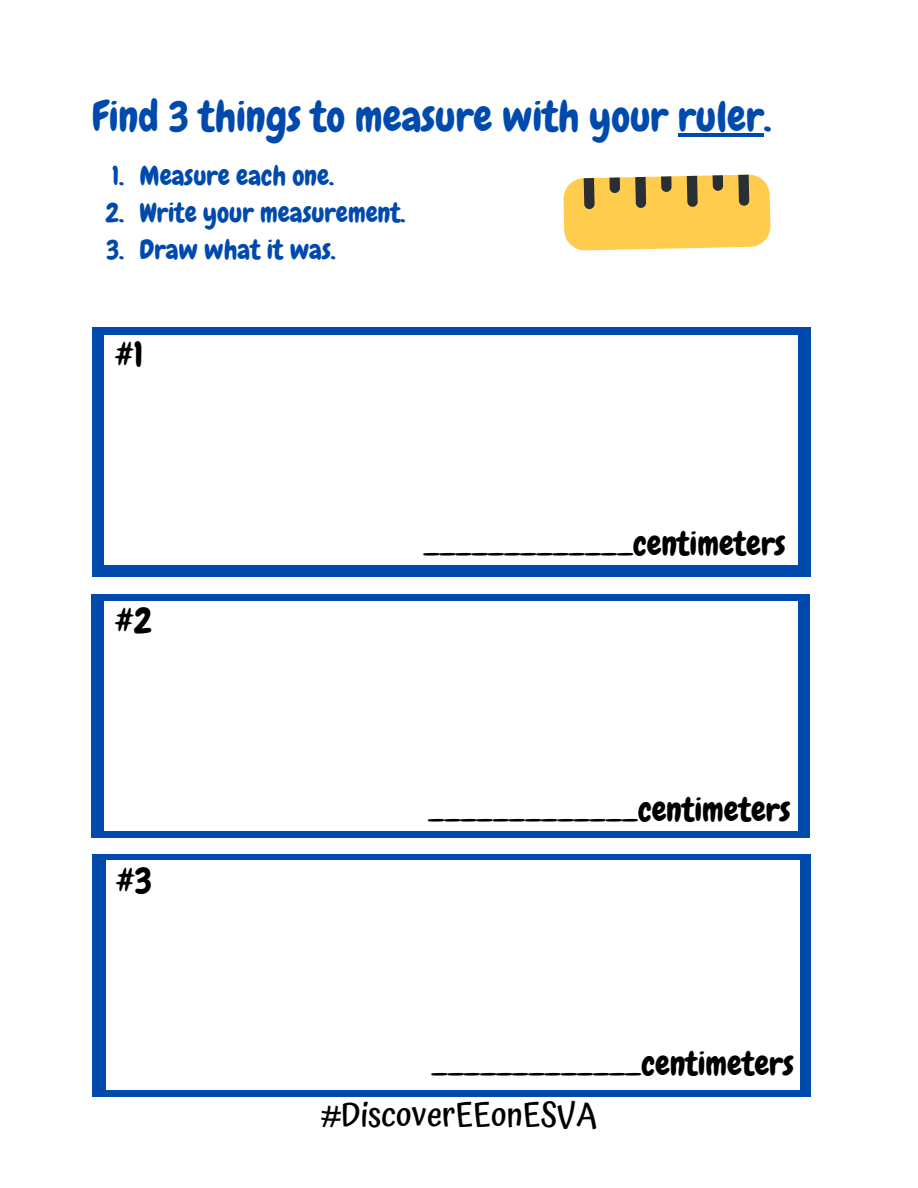
<style>
.page{position:relative;width:918px;height:1188px;background:#fff}
.page>*{position:absolute;margin:0;border:0;box-sizing:border-box;transform-origin:0 0}
.t1{font:42px "Chewy";color:#004aad}
.t2{font:36px "Chewy";color:#000}
.t3{font:33px "Chewy";color:#000}
.t4{font:500 33px "Atma";color:#000}
.t5{font:27px/37.2px "Chewy";color:#004aad}
</style>
<div class="page">
<svg style="left:563px;top:133px;width:208px;height:111px"></svg>
<svg style="left:570px;top:133px;width:193px;height:118px"></svg>
<div style="left:92px;top:327px;width:718px;height:250px;background:#004aad"></div>
<hr style="left:678px;top:134px;width:86px;height:3px;background:#004aad">
<div style="left:92px;top:594px;width:718px;height:244px;background:#004aad"></div>
<div style="left:93px;top:854px;width:718px;height:243px;background:#004aad"></div>
<div style="left:104px;top:335px;width:693px;height:230px;background:#fff"></div>
<div style="left:104px;top:601px;width:693px;height:230px;background:#fff"></div>
<div style="left:106px;top:861px;width:693px;height:229px;background:#fff"></div>
<p class="t1" style="left:92px;top:90px;width:681px">Find 3 things to measure with your ruler.</p>
<p class="t5" style="left:140px;top:157px;width:267px">Measure each one.<br>Write your measurement.<br>Draw what it was.</p>
<p class="t5" style="left:106px;top:157px;width:20px;text-align:justify">1.<br>2.<br>3.</p>
<p class="t2" style="left:115px;top:332px;width:30px">#1</p>
<p class="t2" style="left:115px;top:598px;width:38px">#2</p>
<p class="t2" style="left:116px;top:858px;width:38px">#3</p>
<p class="t3" style="left:423px;top:523px;width:364px">_____________centimeters</p>
<p class="t3" style="left:428px;top:789px;width:364px">_____________centimeters</p>
<p class="t3" style="left:432px;top:1043px;width:364px">_____________centimeters</p>
<p class="t4" style="left:321px;top:1095px;width:277px">#DiscoverEEonESVA</p>
</div>
